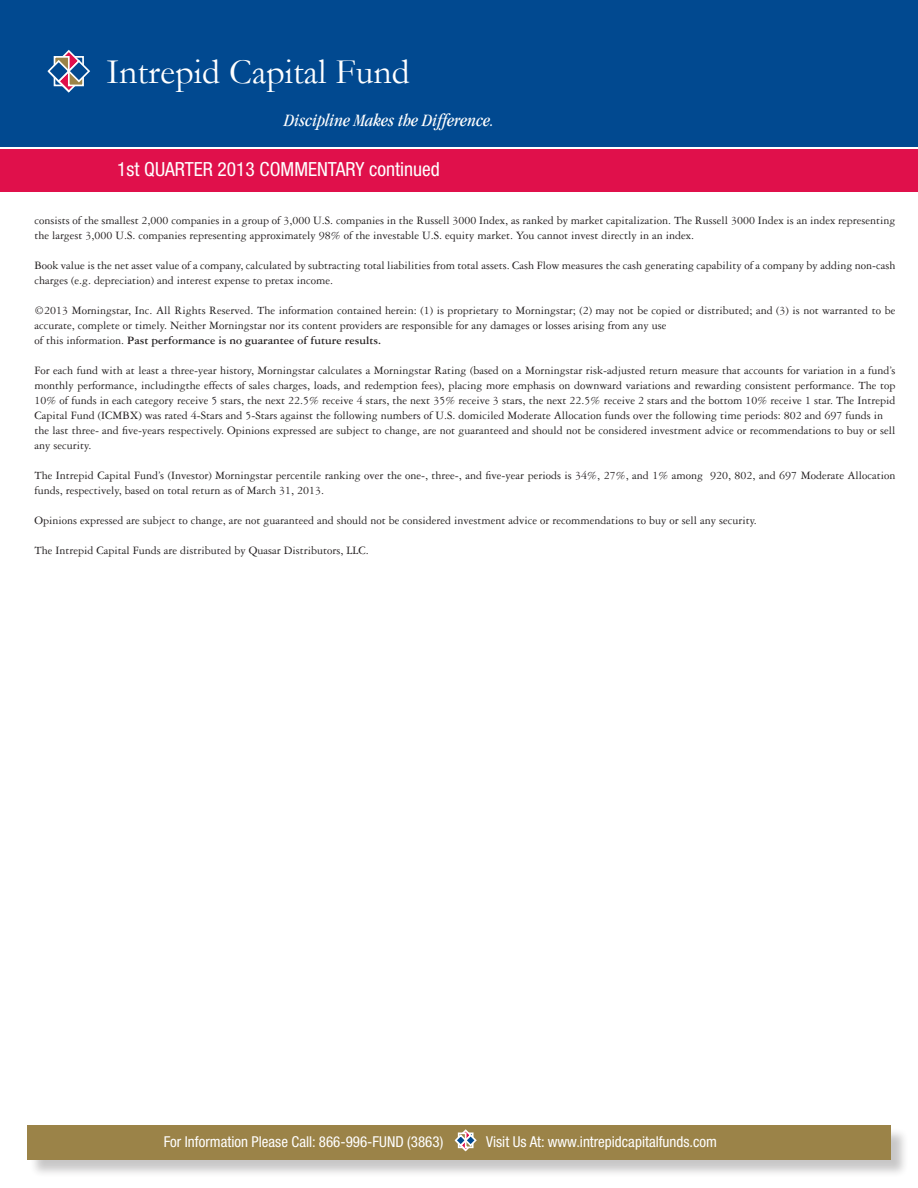
<style>
.page{position:relative;width:918px;height:1188px;background:#fff}
.page>*{position:absolute;margin:0;border:0;box-sizing:border-box;transform-origin:0 0}
.t1{font:36px "Garamond";color:#fff}
.t2{font:condensed 19.5px "Helvetica Neue";color:#fff}
.t3{font:italic condensed 18px "Garamond";color:#fff}
.t4{font:condensed 15px "Helvetica Neue";color:#fff}
.t5{font:12px/15px "Garamond Three";color:#231f20}
.s1{font-weight:700}
</style>
<div class="page">
<div style="left:0;top:0;width:918px;height:147px;background:#014990"></div>
<div style="left:0;top:149px;width:918px;height:42px;background:#e0104b"></div>
<svg style="left:47px;top:49px;width:43px;height:44px"></svg>
<div style="left:30px;top:1127px;width:879px;height:51px;background:#231f20;opacity:.25"></div>
<div style="left:27px;top:1125px;width:864px;height:34px;background:#9b8348"></div>
<svg style="left:455px;top:1129px;width:22px;height:22px"></svg>
<h1 class="t1" style="left:106px;top:47px;width:305px">Intrepid Capital Fund</h1>
<h3 class="t3" style="left:284px;top:110px;width:211px">Discipline Makes the Difference.</h3>
<h2 class="t2" style="left:117px;top:158px;width:324px">1st QUARTER 2013 COMMENTARY continued</h2>
<p class="t5" style="left:34px;top:213px;width:863px">consists of the smallest 2,000 companies in a group of 3,000 U.S. companies in the Russell 3000 Index, as ranked by market capitalization. The Russell 3000 Index is an index representing the largest 3,000 U.S. companies representing approximately 98% of the investable U.S. equity market. You cannot invest directly in an index.</p>
<p class="t5" style="left:34px;top:258px;width:863px">Book value is the net asset value of a company, calculated by subtracting total liabilities from total assets. Cash Flow measures the cash generating capability of a company by adding non-cash charges (e.g. depreciation) and interest expense to pretax income.</p>
<p class="t5" style="left:34px;top:303px;width:862px">©2013 Morningstar, Inc. All Rights Reserved. The information contained herein: (1) is proprietary to Morningstar; (2) may not be copied or distributed; and (3) is not warranted to be accurate, complete or timely. Neither Morningstar nor its content providers are responsible for any damages or losses arising from any use<br>of this information. <span class="s1">Past performance is no guarantee of future results.</span></p>
<p class="t5" style="left:34px;top:363px;width:863px">For each fund with at least a three-year history, Morningstar calculates a Morningstar Rating (based on a Morningstar risk-adjusted return measure that accounts for variation in a fund’s monthly performance, includingthe effects of sales charges, loads, and redemption fees), placing more emphasis on downward variations and rewarding consistent performance. The top 10% of funds in each category receive 5 stars, the next 22.5% receive 4 stars, the next 35% receive 3 stars, the next 22.5% receive 2 stars and the bottom 10% receive 1 star. The Intrepid Capital Fund (ICMBX) was rated 4-Stars and 5-Stars against the following numbers of U.S. domiciled Moderate Allocation funds over the following time periods: 802 and 697 funds in the last three- and five-years respectively. Opinions expressed are subject to change, are not guaranteed and should not be considered investment advice or recommendations to buy or sell any security.</p>
<p class="t5" style="left:34px;top:468px;width:863px">The Intrepid Capital Fund’s (Investor) Morningstar percentile ranking over the one-, three-, and five-year periods is 34%, 27%, and 1% among 920, 802, and 697 Moderate Allocation funds, respectively, based on total return as of March 31, 2013.</p>
<p class="t5" style="left:34px;top:513px;width:724px">Opinions expressed are subject to change, are not guaranteed and should not be considered investment advice or recommendations to buy or sell any security.</p>
<p class="t5" style="left:34px;top:543px;width:336px">The Intrepid Capital Funds are distributed by Quasar Distributors, LLC.</p>
<p class="t4" style="left:164px;top:1133px;width:281px">For Information Please Call: 866-996-FUND (3863)</p>
<p class="t4" style="left:486px;top:1133px;width:232px">Visit Us At: www.intrepidcapitalfunds.com</p>
</div>
